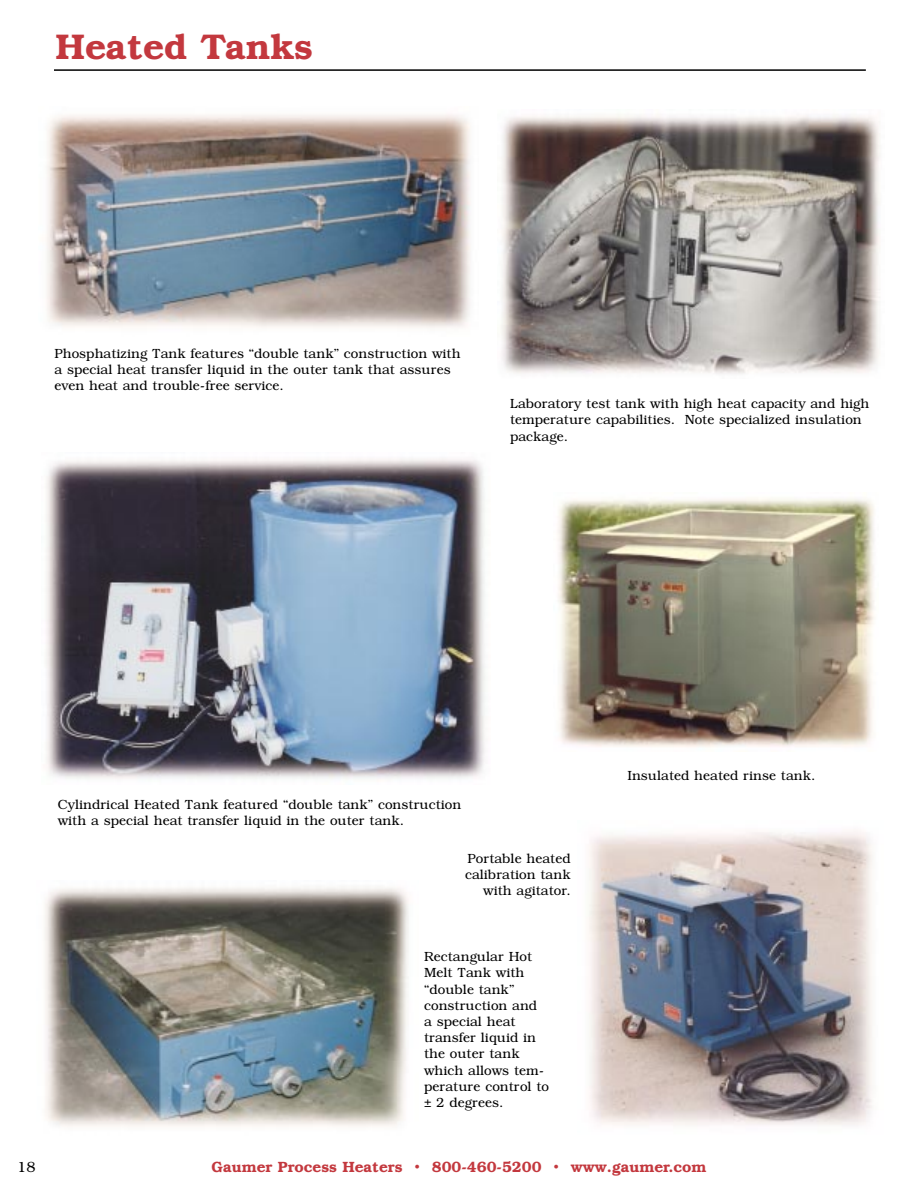
<style>
.page{position:relative;width:918px;height:1188px;background:#fff}
.page>*{position:absolute;margin:0;border:0;box-sizing:border-box;transform-origin:0 0}
.t1{font:600 36px "Bookman";color:#c3383e}
.t2{font:600 15px "Bookman";color:#c3383e}
.t3{font:300 15px "Bookman";color:#000}
.t4{font:300 13.5px/16.2px "Bookman";color:#000}
</style>
<div class="page">
<hr style="left:54px;top:69px;width:812px;height:2px;background:#000">
<img style="left:46px;top:114px;width:424px;height:214px">
<img style="left:501px;top:114px;width:379px;height:260px">
<img style="left:44px;top:887px;width:365px;height:240px">
<img style="left:46px;top:458px;width:439px;height:321px">
<img style="left:589px;top:831px;width:284px;height:294px">
<img style="left:558px;top:498px;width:317px;height:249px">
<h1 class="t1" style="left:56px;top:33px;width:259px">Heated Tanks</h1>
<p class="t4" style="left:54px;top:346px;width:408px">Phosphatizing Tank features “double tank” construction with a special heat transfer liquid in the outer tank that assures even heat and trouble-free service.</p>
<p class="t4" style="left:510px;top:397px;width:361px">Laboratory test tank with high heat capacity and high temperature capabilities. Note specialized insulation package.</p>
<p class="t3" style="left:17px;top:1161px;width:20px">18</p>
<p class="t4" style="left:58px;top:797px;width:405px">Cylindrical Heated Tank featured “double tank” construction with a special heat transfer liquid in the outer tank.</p>
<p class="t4" style="left:465px;top:851px;width:107px;text-align:right">Portable heated calibration tank with agitator.</p>
<p class="t4" style="left:424px;top:950px;width:126px">Rectangular Hot<br>Melt Tank with “double tank” construction and<br>a special heat transfer liquid in the outer tank which allows tem&shy;perature control to ± 2 degrees.</p>
<p class="t4" style="left:627px;top:769px;width:190px">Insulated heated rinse tank.</p>
<p class="t2" style="left:211px;top:1161px;width:497px">Gaumer Process Heaters • 800-460-5200 • www.gaumer.com</p>
</div>
